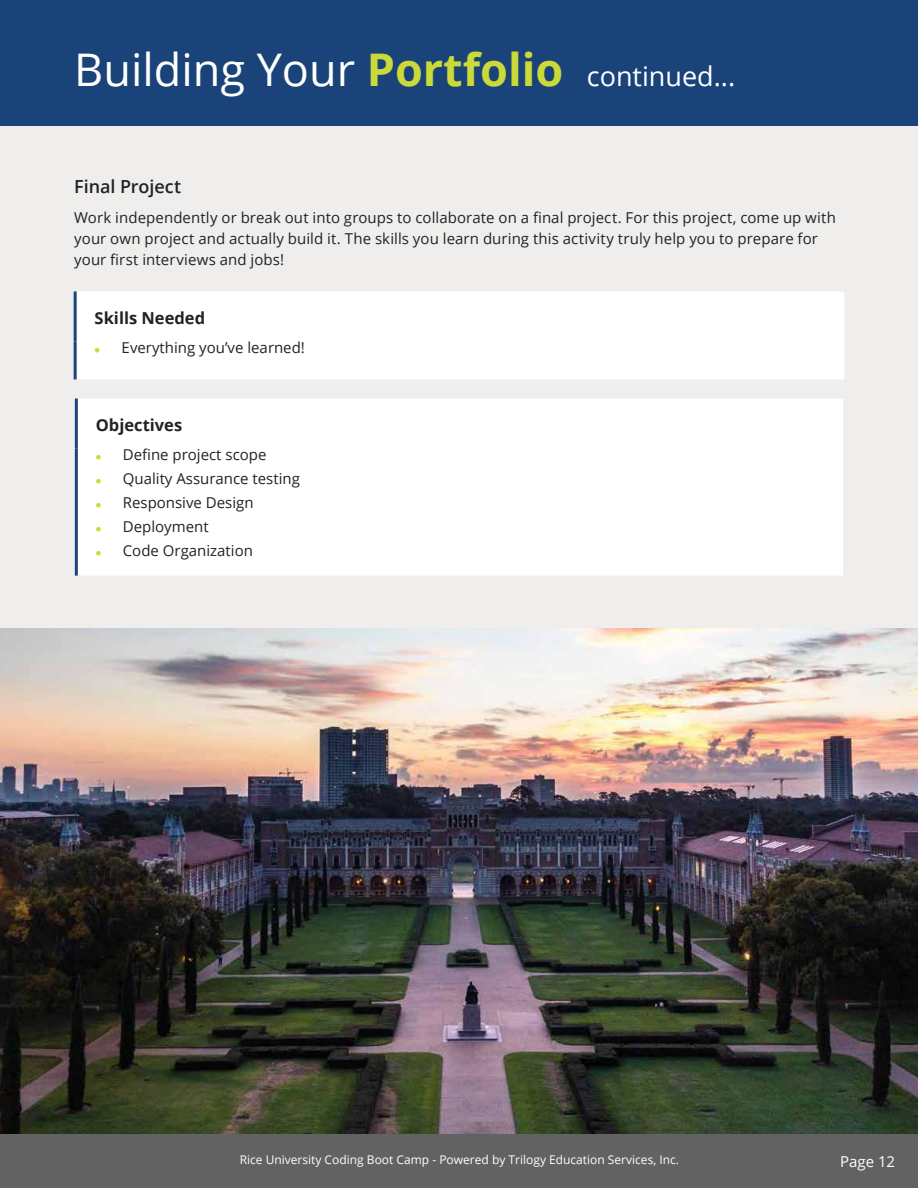
<style>
.page{position:relative;width:918px;height:1188px;background:#fff}
.page>*{position:absolute;margin:0;border:0;box-sizing:border-box;transform-origin:0 0}
.t1{font:45px "Open Sans";color:#fff}
.t2{font:600 18px "Open Sans";letter-spacing:-.005em;color:#222}
.t3{font:700 16.5px "Open Sans";color:#222}
.t4{font:15px/21px "Open Sans";color:#222}
.t5{font:15px "Open Sans";color:#fff}
.t6{font:12px "Open Sans";color:#fff}
.s1{font-weight:700;color:#cbda39}
.s2{font-size:27px}
.s3{font-family:"Freight Micro Pro";font-size:12px;color:#cbda39}
</style>
<div class="page">
<div style="left:0;top:1134px;width:918px;height:54px;background:#626262"></div>
<div style="left:0;top:0;width:918px;height:126px;background:#1a437a"></div>
<div style="left:0;top:126px;width:918px;height:502px;background:#efeeed"></div>
<img style="left:0;top:628px;width:918px;height:506px">
<div style="left:78px;top:399px;width:765px;height:177px;background:#fff"></div>
<hr style="left:75px;top:399px;width:3px;height:50px;background:#1a437a">
<hr style="left:75px;top:449px;width:3px;height:127px;background:#1a437a">
<div style="left:77px;top:292px;width:767px;height:87px;background:#fff"></div>
<hr style="left:74px;top:291px;width:3px;height:51px;background:#1a437a">
<hr style="left:74px;top:342px;width:3px;height:37px;background:#1a437a">
<h1 class="t1" style="left:74px;top:39px;width:663px">Building Your <span class="s1">Portfolio</span> <span class="s2">continued...</span></h1>
<p class="t2" style="left:74px;top:174px;width:108px">Final Project</p>
<p class="t4" style="left:74px;top:206px;width:763px">Work independently or break out into groups to collaborate on a final project. For this project, come up with your own project and actually build it. The skills you learn during this activity truly help you to prepare for your first interviews and jobs!</p>
<p class="t3" style="left:95px;top:306px;width:112px">Skills Needed</p>
<p class="t4" style="left:95px;top:337px;width:212px"><span class="s3">•</span> Everything you’ve learned!</p>
<p class="t3" style="left:96px;top:413px;width:88px">Objectives</p>
<p class="t4" style="left:96px;top:444px;width:172px"><span class="s3">•</span> Define project scope</p>
<p class="t4" style="left:96px;top:468px;width:206px"><span class="s3">•</span> Quality Assurance testing</p>
<p class="t4" style="left:96px;top:492px;width:159px"><span class="s3">•</span> Responsive Design</p>
<p class="t4" style="left:96px;top:516px;width:114px"><span class="s3">•</span> Deployment</p>
<p class="t4" style="left:96px;top:540px;width:159px"><span class="s3">•</span> Code Organization</p>
<p class="t6" style="left:240px;top:1152px;width:441px">Rice University Coding Boot Camp - Powered by Trilogy Education Services, Inc.</p>
<p class="t5" style="left:840px;top:1151px;width:57px">Page 12</p>
</div>
